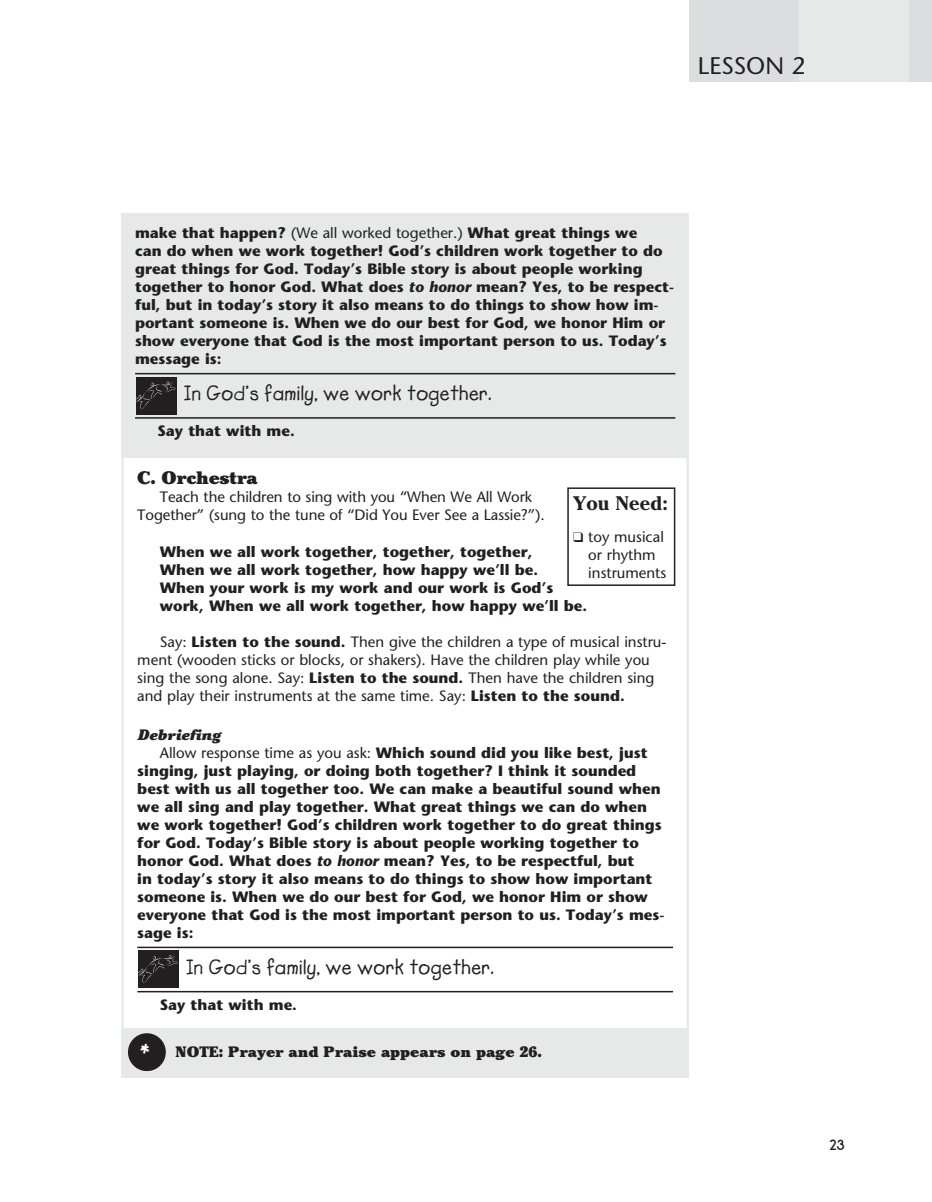
<style>
.page{position:relative;width:932px;height:1202px;background:#fff}
.page>*{position:absolute;margin:0;border:0;box-sizing:border-box;transform-origin:0 0}
.t1{font:24px "Stone Sans";color:#231f20}
.Power_Point{font:21px "Lemonade ICG Bold";letter-spacing:.015em;color:#231f20}
.You_Need{font:700 19.5px "Cheltenham";color:#231f20}
.Activities_Subhead{font:900 18px "Cheltenham";letter-spacing:-.01em;color:#231f20}
.Program_Tabs{font:700 15px/18px "Stone Sans";color:#231f20}
.You_Need_Items{font:15px/18px "Stone Sans";color:#231f20}
.P_P_Breaker{font:900 15px "Cheltenham";color:#231f20}
.Breaker{font:italic 900 15px "Cheltenham";color:#231f20}
.t2{font:700 15px "New Garden";color:#231f20}
.s1{font-weight:400}
.s2{font-style:italic}
.s3{font-weight:700}
</style>
<div class="page">
<div style="left:688px;top:0;width:111px;height:81px;background:#dcddde"></div>
<div style="left:799px;top:0;width:110px;height:81px;background:#e7e8e8"></div>
<div style="left:909px;top:0;width:23px;height:81px;background:#dcddde"></div>
<div style="left:122px;top:213px;width:566px;height:244px;background:#e7e8e8"></div>
<hr style="left:135px;top:373px;width:540px;height:1px;background:#231f20">
<hr style="left:135px;top:417px;width:540px;height:1px;background:#231f20">
<div style="left:136px;top:377px;width:41px;height:37px;background:#231f20"></div>
<svg style="left:136px;top:381px;width:40px;height:29px"></svg>
<hr style="left:137px;top:946px;width:536px;height:2px;background:#231f20">
<hr style="left:137px;top:991px;width:536px;height:1px;background:#231f20">
<div style="left:139px;top:951px;width:40px;height:37px;background:#231f20"></div>
<svg style="left:139px;top:955px;width:39px;height:28px"></svg>
<div style="left:567px;top:487px;width:108px;height:99px;border:2px solid #231f20"></div>
<div style="left:122px;top:1028px;width:566px;height:49px;background:#e7e8e8"></div>
<svg style="left:128px;top:1033px;width:38px;height:39px"></svg>
<p class="t1" style="left:698px;top:51px;width:109px">LESSON 2</p>
<p class="Program_Tabs" style="left:135px;top:224px;width:541px">make that happen? <span class="s1">(We all worked together.)</span> What great things we<br>can do when we work together! God’s children work together to do great things for God. Today’s Bible story is about people working together to honor God. What does <span class="s2">to honor</span> mean? Yes, to be respect&shy;ful, but in today’s story it also means to do things to show how im&shy;portant someone is. When we do our best for God, we honor Him or show everyone that God is the most important person to us. Today’s message is:</p>
<p class="Power_Point" style="left:184px;top:380px;width:309px">In God’s family, we work together.</p>
<p class="Program_Tabs" style="left:158px;top:422px;width:139px">Say that with me.</p>
<p class="Activities_Subhead" style="left:137px;top:467px;width:122px">C. Orchestra</p>
<p class="You_Need_Items" style="left:137px;top:488px;width:409px;text-indent:22px">Teach the children to sing with you “When We All Work<br>Together” (sung to the tune of “Did You Ever See a Lassie?”).</p>
<p class="Program_Tabs" style="left:160px;top:542px;width:374px">When we all work together, together, together,</p>
<p class="Program_Tabs" style="left:160px;top:560px;width:380px">When we all work together, how happy we’ll be.</p>
<p class="Program_Tabs" style="left:160px;top:578px;width:429px">When your work is my work and our work is God’s work, When we all work together, how happy we’ll be.</p>
<p class="You_Need_Items" style="left:137px;top:632px;width:530px;text-indent:22px">Say: <span class="s3">Listen to the sound.</span> Then give the children a type of musical instru&shy;ment (wooden sticks or blocks, or shakers). Have the children play while you sing the song alone. Say: <span class="s3">Listen to the sound.</span> Then have the children sing and play their instruments at the same time. Say: <span class="s3">Listen to the sound.</span></p>
<p class="Breaker" style="left:137px;top:725px;width:85px">Debriefing</p>
<p class="Program_Tabs" style="left:137px;top:743px;width:529px;text-indent:22px"><span class="s1">Allow response time as you ask:</span> Which sound did you like best, just singing, just playing, or doing both together? I think it sounded best with us all together too. We can make a beautiful sound when we all sing and play together. What great things we can do when we work together! God’s children work together to do great things for God. Today’s Bible story is about people working together to honor God. What does <span class="s2">to honor</span> mean? Yes, to be respectful, but<br>in today’s story it also means to do things to show how important someone is. When we do our best for God, we honor Him or show everyone that God is the most important person to us. Today’s mes&shy;sage is:</p>
<p class="Power_Point" style="left:186px;top:954px;width:309px">In God’s family, we work together.</p>
<p class="Program_Tabs" style="left:160px;top:995px;width:139px">Say that with me.</p>
<p class="You_Need" style="left:573px;top:492px;width:96px">You Need:</p>
<p class="You_Need_Items" style="left:588px;top:528px;width:79px;text-indent:-15px">❑ toy musical or rhythm instruments</p>
<p class="P_P_Breaker" style="left:176px;top:1042px;width:368px">NOTE: Prayer and Praise appears on page 26.</p>
<p class="t2" style="left:829px;top:1136px;width:17px">23</p>
</div>
